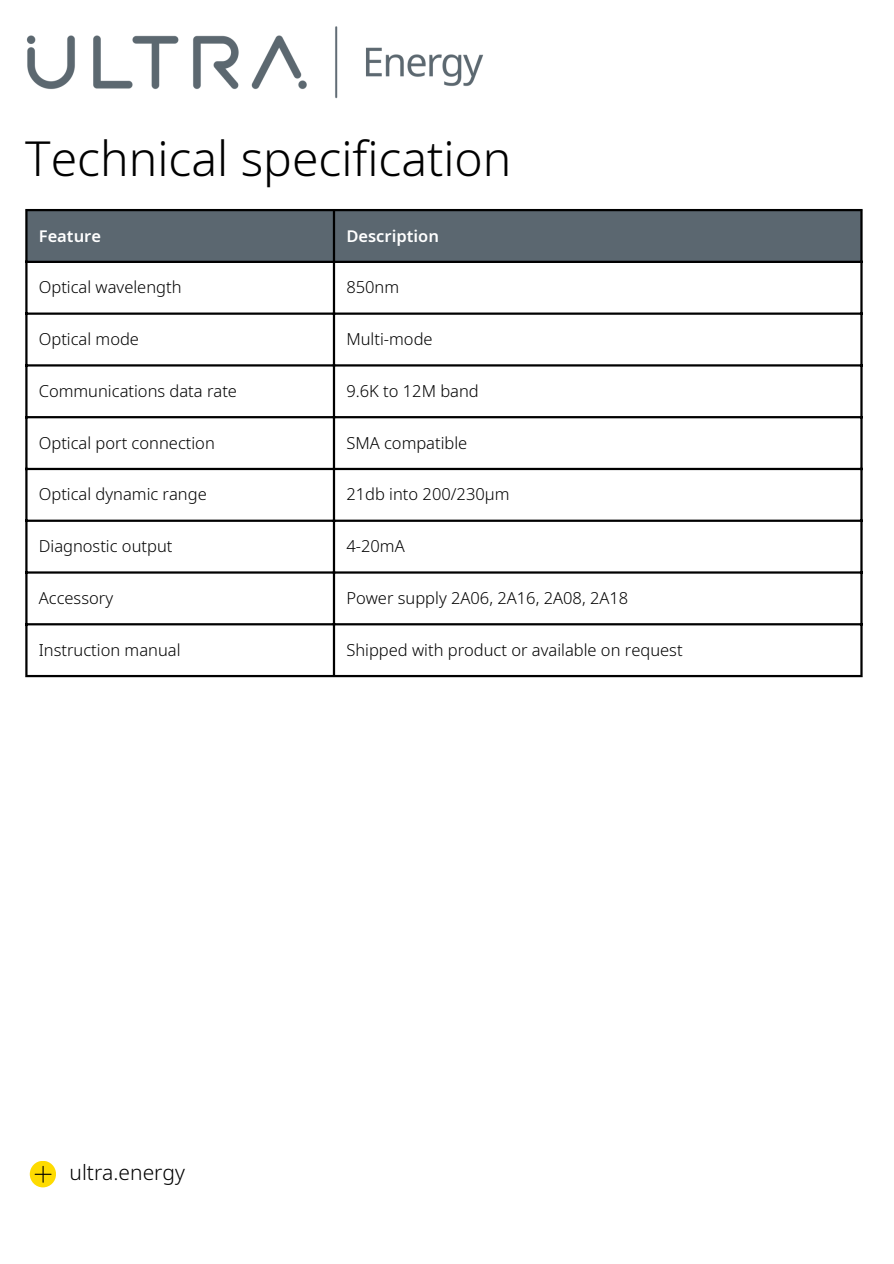
<style>
.page{position:relative;width:894px;height:1264px;background:#fff}
.page>*{position:absolute;margin:0;border:0;box-sizing:border-box;transform-origin:0 0}
.t1{font:300 48px "Noto Sans";color:#000}
.t2{font:300 21px "Noto Sans";color:#000}
.t3{font:300 16.5px "Noto Sans";color:#000}
.t4{font:600 16.5px "Noto Sans";color:#fff}
</style>
<div class="page">
<svg style="left:30px;top:1160px;width:26px;height:27px"></svg>
<svg style="left:35px;top:1165px;width:17px;height:17px"></svg>
<img style="left:26px;top:26px;width:457px;height:73px">
<div style="left:28px;top:211px;width:832px;height:50px;background:#5b6770"></div>
<hr style="left:25px;top:211px;width:3px;height:464px;background:#000">
<hr style="left:333px;top:211px;width:2px;height:464px;background:#000">
<hr style="left:860px;top:211px;width:2px;height:464px;background:#000">
<hr style="left:25px;top:209px;width:837px;height:2px;background:#000">
<hr style="left:25px;top:261px;width:837px;height:2px;background:#000">
<hr style="left:25px;top:312px;width:837px;height:3px;background:#000">
<hr style="left:25px;top:364px;width:837px;height:2px;background:#000">
<hr style="left:25px;top:416px;width:837px;height:2px;background:#000">
<hr style="left:25px;top:468px;width:837px;height:2px;background:#000">
<hr style="left:25px;top:519px;width:837px;height:3px;background:#000">
<hr style="left:25px;top:571px;width:837px;height:2px;background:#000">
<hr style="left:25px;top:623px;width:837px;height:2px;background:#000">
<hr style="left:25px;top:675px;width:837px;height:2px;background:#000">
<p class="t1" style="left:25px;top:125px;width:487px">Technical specification</p>
<h1 class="t4" style="left:39px;top:224px;width:64px">Feature</h1>
<p class="t4" style="left:346px;top:224px;width:94px">Description</p>
<p class="t3" style="left:39px;top:276px;width:144px">Optical wavelength</p>
<p class="t3" style="left:346px;top:276px;width:54px">850nm</p>
<p class="t3" style="left:39px;top:327px;width:102px">Optical mode</p>
<p class="t3" style="left:346px;top:327px;width:88px">Multi-mode</p>
<p class="t3" style="left:39px;top:379px;width:200px">Communications data rate</p>
<p class="t3" style="left:346px;top:379px;width:134px">9.6K to 12M band</p>
<p class="t3" style="left:39px;top:431px;width:177px">Optical port connection</p>
<p class="t3" style="left:346px;top:431px;width:122px">SMA compatible</p>
<p class="t3" style="left:39px;top:483px;width:169px">Optical dynamic range</p>
<p class="t3" style="left:346px;top:483px;width:165px">21db into 200/230μm</p>
<p class="t3" style="left:39px;top:534px;width:135px">Diagnostic output</p>
<p class="t3" style="left:346px;top:534px;width:60px">4-20mA</p>
<p class="t3" style="left:39px;top:586px;width:76px">Accessory</p>
<p class="t3" style="left:346px;top:586px;width:283px">Power supply 2A06, 2A16, 2A08, 2A18</p>
<p class="t3" style="left:39px;top:638px;width:143px">Instruction manual</p>
<p class="t3" style="left:346px;top:638px;width:337px">Shipped with product or available on request</p>
<p class="t2" style="left:69px;top:1157px;width:117px">ultra.energy</p>
</div>
